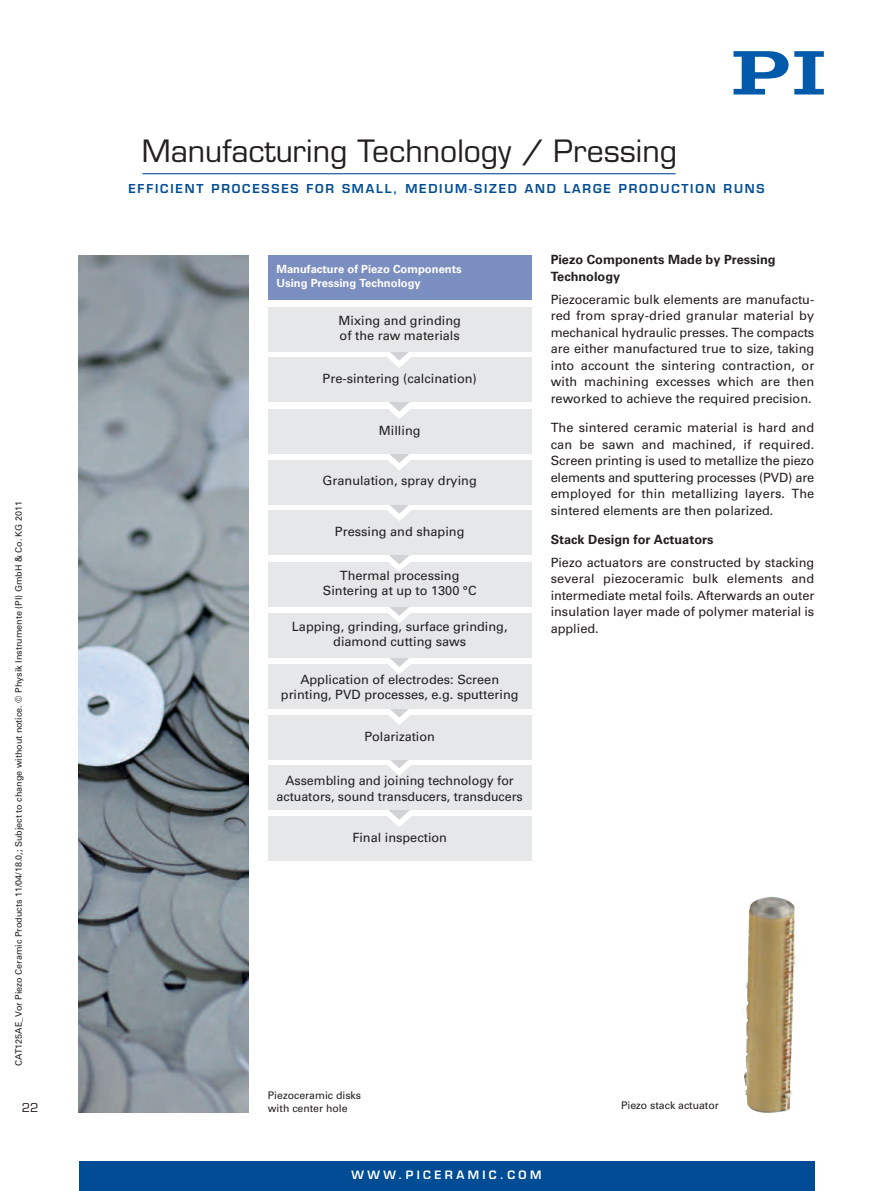
<style>
.page{position:relative;width:893px;height:1191px;background:#fff}
.page>*{position:absolute;margin:0;border:0;box-sizing:border-box;transform-origin:0 0}
.t1{font:30px "Eurostile";color:#231f20}
.t2{font:12.75px/16.5px "Univers";color:#231f20;text-align:center}
.t3{font:700 12.75px/16.5px "Univers";color:#231f20}
.t4{font:600 12px "Eurostile";letter-spacing:.15em;color:#014d95}
.t5{font:12px "Eurostile";color:#231f20}
.t6{font:700 11.25px/13.5px "Univers";color:#fff}
.t7{font:600 11.25px "Eurostile LT";letter-spacing:.3em;color:#fff}
.t8{font:10.5px/12.6px "Univers";color:#231f20}
.t9{font:9px "Univers";color:#231f20}
</style>
<div class="page">
<hr style="left:142px;top:173px;width:534px;height:1px;background:#014d95">
<div style="left:268px;top:816px;width:263px;height:44px;background:#e6e7e9"></div>
<div style="left:268px;top:255px;width:263px;height:44px;background:#7b8ec0"></div>
<img style="left:79px;top:255px;width:170px;height:857px">
<svg style="left:387px;top:810px;width:24px;height:17px"></svg>
<div style="left:268px;top:766px;width:263px;height:44px;background:#e6e7e9"></div>
<svg style="left:369px;top:759px;width:60px;height:16px"></svg>
<div style="left:268px;top:715px;width:263px;height:44px;background:#e6e7e9"></div>
<svg style="left:369px;top:708px;width:60px;height:17px"></svg>
<div style="left:268px;top:664px;width:263px;height:44px;background:#e6e7e9"></div>
<svg style="left:369px;top:657px;width:60px;height:17px"></svg>
<div style="left:268px;top:613px;width:263px;height:44px;background:#e6e7e9"></div>
<svg style="left:369px;top:606px;width:60px;height:17px"></svg>
<div style="left:268px;top:562px;width:263px;height:44px;background:#e6e7e9"></div>
<svg style="left:389px;top:555px;width:21px;height:17px"></svg>
<div style="left:268px;top:511px;width:263px;height:44px;background:#e6e7e9"></div>
<svg style="left:369px;top:504px;width:60px;height:17px"></svg>
<div style="left:268px;top:460px;width:263px;height:44px;background:#e6e7e9"></div>
<svg style="left:369px;top:453px;width:60px;height:17px"></svg>
<div style="left:268px;top:409px;width:263px;height:44px;background:#e6e7e9"></div>
<svg style="left:388px;top:402px;width:22px;height:17px"></svg>
<div style="left:268px;top:358px;width:263px;height:44px;background:#e6e7e9"></div>
<svg style="left:369px;top:351px;width:60px;height:17px"></svg>
<div style="left:268px;top:307px;width:263px;height:44px;background:#e6e7e9"></div>
<div style="left:79px;top:1161px;width:735px;height:30px;background:#014d95"></div>
<img style="left:742px;top:896px;width:54px;height:217px">
<svg style="left:794px;top:51px;width:30px;height:43px"></svg>
<svg style="left:733px;top:51px;width:55px;height:43px"></svg>
<p class="t9" style="left:13px;top:1066px;width:566px;rotate:-90deg">C A T A521 E _ V o r P oze i C e r a m i c P r o d u c t s ; ,0.81/40/11 S u b ej c t ot c h na g e w ht i o u t n o i t c e ©. P h y s i k nI s t r u m e n et P( ) I G m b H &amp; C o . K G 1102</p>
<p class="t5" style="left:22px;top:1100px;width:18px">22</p>
<h2 class="t1" style="left:142px;top:133px;width:537px">Manufacturing Technology / Pressing</h2>
<p class="t4" style="left:128px;top:183px;width:638px">EFFICIENT PROCESSES FOR SMALL, MEDIUM-SIZED AND LARGE PRODUCTION RUNS</p>
<p class="t6" style="left:276px;top:263px;width:187px">Manufacture of Piezo Components<br>Using Pressing Technology</p>
<p class="t2" style="left:339px;top:313px;width:124px;line-height:15.3px;text-align:left">Mixing and grinding of the raw materials</p>
<p class="t2" style="left:323px;top:370px;width:156px">Pre-sintering (calcination)</p>
<p class="t2" style="left:379px;top:422px;width:43px">Milling</p>
<p class="t2" style="left:323px;top:473px;width:156px">Granulation, spray drying</p>
<p class="t2" style="left:335px;top:523px;width:131px">Pressing and shaping</p>
<p class="t2" style="left:323px;top:568px;width:155px;line-height:15.3px">Thermal processing<br>Sintering at up to 1300 °C</p>
<p class="t2" style="left:292px;top:619px;width:217px;line-height:15.3px">Lapping, grinding, surface grinding, diamond cutting saws</p>
<p class="t2" style="left:281px;top:671px;width:239px;line-height:15.3px">Application of electrodes: Screen printing, PVD processes, e.g. sputtering</p>
<p class="t2" style="left:364px;top:728px;width:72px">Polarization</p>
<p class="t2" style="left:277px;top:773px;width:248px;line-height:15.3px">Assembling and joining technology for actuators, sound transducers, transducers</p>
<p class="t2" style="left:352px;top:829px;width:96px">Final inspection</p>
<h1 class="t3" style="left:551px;top:252px;width:226px">Piezo Components Made by Pressing<br>Technology</h1>
<p class="t2" style="left:551px;top:291px;width:265px;text-align:justify">Piezoceramic bulk elements are manufactu&shy;red from spray-dried granular material by mechanical hydraulic presses. The compacts are either manufactured true to size, taking into account the sintering contraction, or with machining excesses which are then reworked to achieve the required precision.</p>
<p class="t2" style="left:551px;top:419px;width:265px;text-align:justify">The sintered ceramic material is hard and can be sawn and machined, if required.<br>Screen printing is used to metallize the piezo elements and sputtering processes (PVD) are employed for thin metallizing layers. The sintered elements are then polarized.</p>
<h1 class="t3" style="left:551px;top:531px;width:164px">Stack Design for Actuators</h1>
<p class="t2" style="left:551px;top:554px;width:265px;text-align:justify">Piezo actuators are constructed by stacking several piezoceramic bulk elements and intermediate metal foils. Afterwards an outer insulation layer made of polymer material is applied.</p>
<p class="t8" style="left:268px;top:1089px;width:95px">Piezoceramic disks with center hole</p>
<p class="t7" style="left:352px;top:1170px;width:191px">WWW.PICERAMIC.COM</p>
<h2 class="t8" style="left:621px;top:1099px;width:99px">Piezo stack actuator</h2>
</div>
